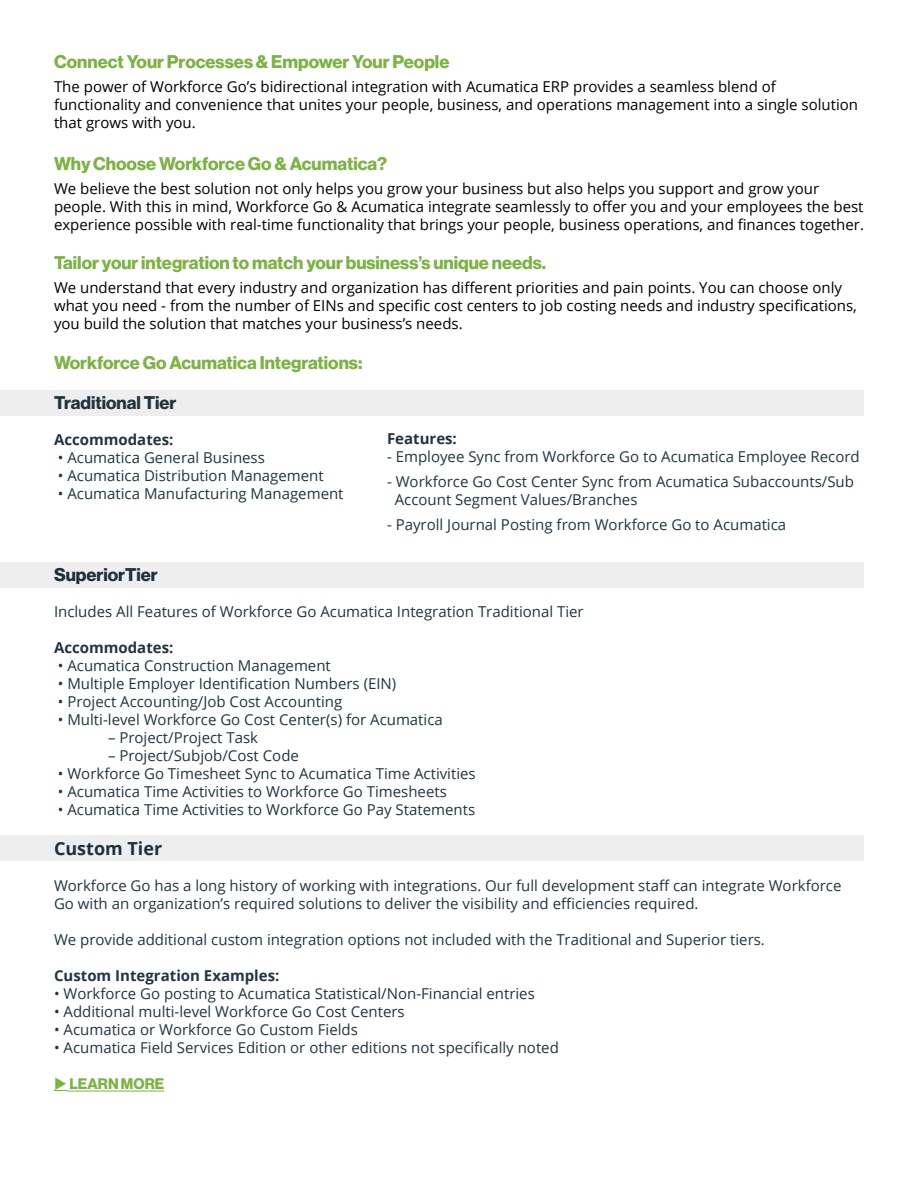
<style>
.page{position:relative;width:918px;height:1188px;background:#fff}
.page>*{position:absolute;margin:0;border:0;box-sizing:border-box;transform-origin:0 0}
.t1{font:18px "N Haas Grotesk DS Pro 75 Bd";color:#7bb342}
.t2{font:18px "N Haas Grotesk DS Pro 75 Bd";color:#20353f}
.t3{font:700 18px "Open Sans";color:#20353f}
.t4{font:15px/18px "Open Sans";color:#20353f}
.t5{font:15px/18px "Open Sans";color:#000}
.t6{font:700 15px "Open Sans";color:#20353f}
.t7{font:15px "N Haas Grotesk DS Pro 75 Bd";color:#7bb342}
</style>
<div class="page">
<div style="left:0;top:390px;width:864px;height:26px;background:#eee"></div>
<svg style="left:54px;top:1090px;width:13px;height:1px"></svg>
<hr style="left:67px;top:1091px;width:97px;height:1px;background:#7bb342">
<div style="left:0;top:562px;width:864px;height:26px;background:#eee"></div>
<div style="left:0;top:835px;width:864px;height:26px;background:#eee"></div>
<p class="t1" style="left:54px;top:51px;width:397px">Connect Your Processes &amp; Empower Your People</p>
<p class="t5" style="left:54px;top:77px;width:806px">The power of Workforce Go’s bidirectional integration with Acumatica ERP provides a seamless blend of functionality and convenience that unites your people, business, and operations management into a single solution that grows with you.</p>
<p class="t1" style="left:54px;top:153px;width:335px">Why Choose Workforce Go &amp; Acumatica?</p>
<p class="t5" style="left:54px;top:179px;width:811px">We believe the best solution not only helps you grow your business but also helps you support and grow your people. With this in mind, Workforce Go &amp; Acumatica integrate seamlessly to offer you and your employees the best experience possible with real-time functionality that brings your people, business operations, and finances together.</p>
<p class="t1" style="left:54px;top:253px;width:494px">Tailor your integration to match your business’s unique needs.</p>
<p class="t5" style="left:54px;top:279px;width:804px">We understand that every industry and organization has different priorities and pain points. You can choose only what you need - from the number of EINs and specific cost centers to job costing needs and industry specifications, you build the solution that matches your business’s needs.</p>
<p class="t1" style="left:54px;top:352px;width:310px">Workforce Go Acumatica Integrations:</p>
<p class="t2" style="left:54px;top:392px;width:124px">Traditional Tier</p>
<p class="t6" style="left:54px;top:429px;width:121px">Accommodates:</p>
<p class="t4" style="left:58px;top:448px;width:209px">• Acumatica General Business</p>
<p class="t4" style="left:58px;top:466px;width:267px">• Acumatica Distribution Management</p>
<p class="t4" style="left:58px;top:484px;width:287px">• Acumatica Manufacturing Management</p>
<p class="t6" style="left:387px;top:428px;width:71px">Features:</p>
<p class="t4" style="left:387px;top:447px;width:474px">- Employee Sync from Workforce Go to Acumatica Employee Record</p>
<p class="t4" style="left:395px;top:472px;width:461px;text-indent:-8px">- Workforce Go Cost Center Sync from Acumatica Subaccounts/Sub<br>Account Segment Values/Branches</p>
<p class="t4" style="left:387px;top:515px;width:401px">- Payroll Journal Posting from Workforce Go to Acumatica</p>
<p class="t2" style="left:54px;top:565px;width:105px">SuperiorTier</p>
<p class="t4" style="left:54px;top:603px;width:531px">Includes All Features of Workforce Go Acumatica Integration Traditional Tier</p>
<p class="t6" style="left:54px;top:637px;width:121px">Accommodates:</p>
<p class="t4" style="left:58px;top:657px;width:275px">• Acumatica Construction Management</p>
<p class="t4" style="left:58px;top:675px;width:340px">• Multiple Employer Identification Numbers (EIN)</p>
<p class="t4" style="left:58px;top:693px;width:286px">• Project Accounting/Job Cost Accounting</p>
<p class="t4" style="left:58px;top:711px;width:386px">• Multi-level Workforce Go Cost Center(s) for Acumatica</p>
<p class="t4" style="left:108px;top:729px;width:152px">– Project/Project Task</p>
<p class="t4" style="left:108px;top:747px;width:192px">– Project/Subjob/Cost Code</p>
<p class="t4" style="left:58px;top:765px;width:419px">• Workforce Go Timesheet Sync to Acumatica Time Activities</p>
<p class="t4" style="left:58px;top:783px;width:390px">• Acumatica Time Activities to Workforce Go Timesheets</p>
<p class="t4" style="left:58px;top:801px;width:419px">• Acumatica Time Activities to Workforce Go Pay Statements</p>
<p class="t3" style="left:54px;top:836px;width:110px">Custom Tier</p>
<p class="t4" style="left:54px;top:876px;width:789px">Workforce Go has a long history of working with integrations. Our full development staff can integrate Workforce<br>Go with an organization’s required solutions to deliver the visibility and efficiencies required.</p>
<p class="t4" style="left:54px;top:930px;width:712px">We provide additional custom integration options not included with the Traditional and Superior tiers.</p>
<p class="t6" style="left:54px;top:965px;width:227px">Custom Integration Examples:</p>
<p class="t4" style="left:54px;top:984px;width:482px">• Workforce Go posting to Acumatica Statistical/Non-Financial entries</p>
<p class="t4" style="left:54px;top:1002px;width:352px">• Additional multi-level Workforce Go Cost Centers</p>
<p class="t4" style="left:54px;top:1020px;width:305px">• Acumatica or Workforce Go Custom Fields</p>
<p class="t4" style="left:54px;top:1038px;width:506px">• Acumatica Field Services Edition or other editions not specifically noted</p>
<p class="t7" style="left:54px;top:1075px;width:112px">◆ LEARN MORE</p>
</div>
